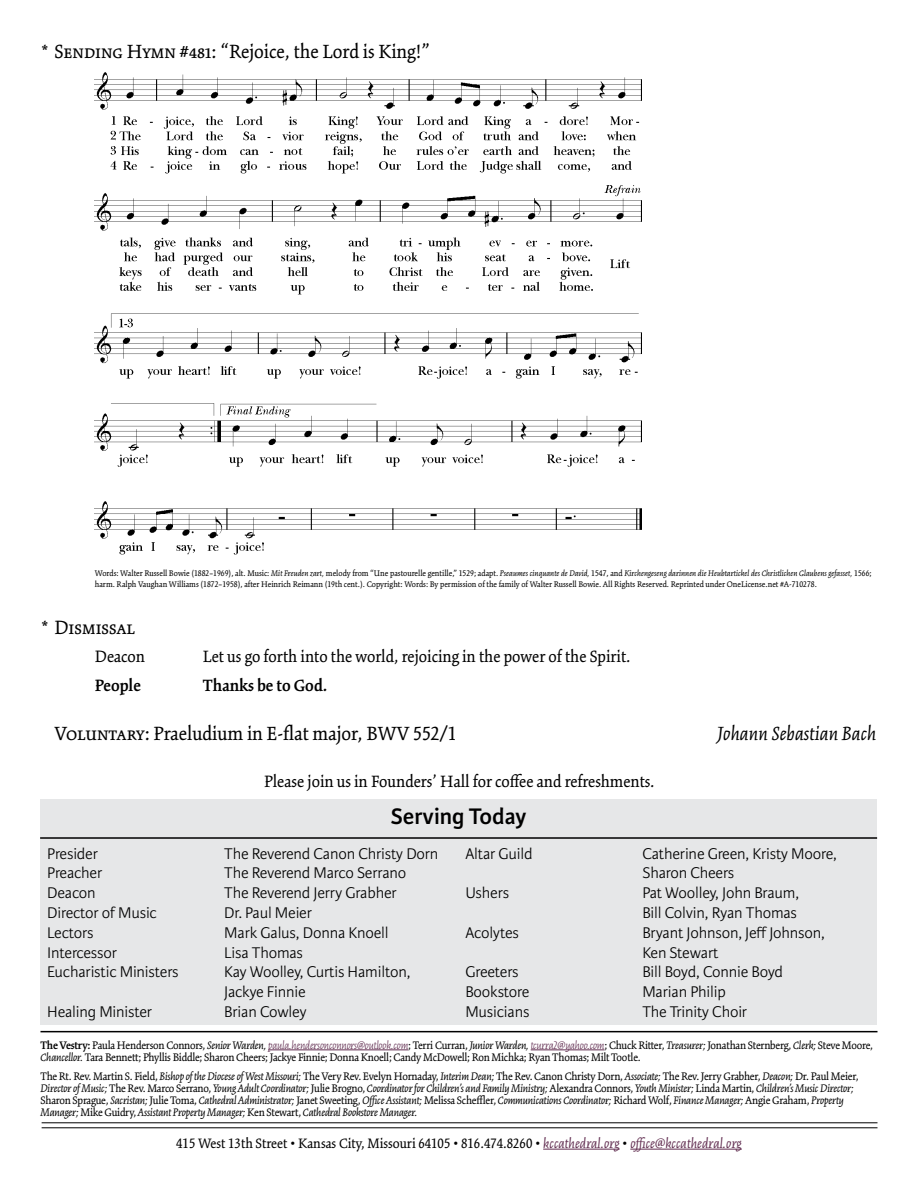
<style>
.page{position:relative;width:918px;height:1188px;background:#fff}
.page>*{position:absolute;margin:0;border:0;box-sizing:border-box;transform-origin:0 0}
.t1{font:600 24px "Karmina Sans";color:#000}
.t2{font:21px "Kinesis Pro 3";color:#000}
.t3{font:italic 21px "Kinesis Pro 3";color:#000}
.t4{font:18px "Kinesis Pro 3";color:#000}
.t5{font:600 18px "Kinesis Pro 3";color:#000}
.t6{font:300 16.5px/19.8px "Karmina Sans";letter-spacing:-.01em;color:#000}
.t7{font:15px "Kinesis Pro 3";color:#000}
.t8{font:italic 12px/12px "Kinesis Pro 3";letter-spacing:-.02em;color:#000}
.t9{font:12px/12px "Kinesis Pro 3";letter-spacing:-.02em;color:#000}
.t10{font:9px/10.8px "Kinesis Pro 3";color:#000}
.s1{font-style:italic}
.s2{font-weight:600}
.s3{font-weight:300;font-style:italic;color:#612d50}
.s4{font-style:normal}
.s5{font-style:italic;color:#612d50}
</style>
<div class="page">
<hr style="left:42px;top:1122px;width:836px;height:1px;background:#000">
<hr style="left:42px;top:1127px;width:836px;height:1px;background:#000">
<hr style="left:543px;top:1149px;width:77px;height:1px;background:#612d50">
<hr style="left:630px;top:1149px;width:112px;height:1px;background:#612d50">
<div style="left:40px;top:800px;width:837px;height:225px;background:#e6e7e8"></div>
<hr style="left:40px;top:837px;width:837px;height:2px;background:#000">
<hr style="left:40px;top:1031px;width:838px;height:1px;background:#000">
<hr style="left:268px;top:1050px;width:140px;height:1px;background:#612d50">
<hr style="left:531px;top:1050px;width:73px;height:1px;background:#612d50">
<img style="left:95px;top:72px;width:547px;height:483px">
<h2 class="t2" style="left:41px;top:39px;width:391px">* Sending Hymn #481: “Rejoice, the Lord is King!”</h2>
<p class="t10" style="left:95px;top:568px;width:778px">Words: Walter Russell Bowie (1882–1969), alt. Music: <span class="s1">Mit Freuden zart,</span> melody from “Une pastourelle gentille,” 1529; adapt. <span class="s1">Pseaumes cinquante de David,</span> 1547, and <span class="s1">Kirchengeseng darinnen die Heubtartickel des Christlichen Glaubens gefasset,</span> 1566; harm. Ralph Vaughan Williams (1872–1958), after Heinrich Reimann (19th cent.). Copyright: Words: By permission of the family of Walter Russell Bowie. All Rights Reserved. Reprinted under OneLicense.net #A-710278.</p>
<h2 class="t2" style="left:41px;top:615px;width:96px">* Dismissal</h2>
<h3 class="t4" style="left:95px;top:646px;width:52px">Deacon</h3>
<h3 class="t4" style="left:203px;top:646px;width:429px">Let us go forth into the world, rejoicing in the power of the Spirit.</h3>
<h3 class="t5" style="left:95px;top:675px;width:48px">People</h3>
<h3 class="t5" style="left:203px;top:675px;width:126px">Thanks be to God.</h3>
<h2 class="t2" style="left:54px;top:721px;width:404px">Voluntary: Praeludium in E-flat major, BWV 552/1</h2>
<h2 class="t3" style="left:718px;top:721px;width:160px">Johann Sebastian Bach</h2>
<h3 class="t4" style="left:264px;top:771px;width:392px">Please join us in Founders’ Hall for coffee and refreshments.</h3>
<h1 class="t1" style="left:391px;top:803px;width:137px">Serving Today</h1>
<h3 class="t6" style="left:465px;top:844px;width:69px">Altar Guild</h3>
<h3 class="t6" style="left:642px;top:844px;width:196px">Catherine Green, Kristy Moore,<br>Sharon Cheers</h3>
<h3 class="t6" style="left:465px;top:883px;width:45px">Ushers</h3>
<h3 class="t6" style="left:642px;top:883px;width:158px">Pat Woolley, John Braum,<br>Bill Colvin, Ryan Thomas</h3>
<h3 class="t6" style="left:465px;top:923px;width:55px">Acolytes</h3>
<h3 class="t6" style="left:642px;top:923px;width:184px">Bryant Johnson, Jeff Johnson,<br>Ken Stewart</h3>
<h3 class="t6" style="left:465px;top:963px;width:55px">Greeters</h3>
<h3 class="t6" style="left:642px;top:963px;width:142px">Bill Boyd, Connie Boyd</h3>
<h3 class="t6" style="left:465px;top:982px;width:66px">Bookstore</h3>
<h3 class="t6" style="left:642px;top:982px;width:85px">Marian Philip</h3>
<h3 class="t6" style="left:465px;top:1002px;width:66px">Musicians</h3>
<h3 class="t6" style="left:642px;top:1002px;width:106px">The Trinity Choir</h3>
<p class="t9" style="left:40px;top:1039px;width:834px"><span class="s2">The Vestry:</span> Paula Henderson Connors, <span class="s1">Senior Warden,</span> <span class="s3">paula.hendersonconnors@outlook.com</span>; Terri Curran, <span class="s1">Junior Warden,</span> <span class="s3">tcurra2@yahoo.com</span>; Chuck Ritter, <span class="s1">Treasurer;</span> Jonathan Sternberg, <span class="s1">Clerk;</span> Steve Moore,<br><span class="s1">Chancellor.</span> Tara Bennett; Phyllis Biddle; Sharon Cheers; Jackye Finnie; Donna Knoell; Candy McDowell; Ron Michka; Ryan Thomas; Milt Tootle.</p>
<p class="t8" style="left:41px;top:1070px;width:820px"><span class="s4">The Rt. Rev. Martin S. Field,</span> Bishop of the Diocese of West Missouri; <span class="s4">The Very Rev. Evelyn Hornaday,</span> Interim Dean; <span class="s4">The Rev. Canon Christy Dorn,</span> Associate; <span class="s4">The Rev. Jerry Grabher,</span> Deacon; <span class="s4">Dr. Paul Meier, </span>Director of Music; <span class="s4">The Rev. Marco Serrano,</span> Young Adult Coordinator; <span class="s4">Julie Brogno,</span> Coordinator for Children’s and Family Ministry; <span class="s4">Alexandra Connors,</span> Youth Minister; <span class="s4">Linda Martin,</span> Children’s Music Director; <span class="s4">Sharon Sprague,</span> Sacristan; <span class="s4">Julie Toma,</span> Cathedral Administrator; <span class="s4">Janet Sweeting,</span> Office Assistant; <span class="s4">Melissa Scheffler,</span> Communications Coordinator; <span class="s4">Richard Wolf,</span> Finance Manager; <span class="s4">Angie Graham,</span> Property Manager; <span class="s4">Mike Guidry,</span> Assistant Property Manager; <span class="s4">Ken Stewart,</span> Cathedral Bookstore Manager.</p>
<h3 class="t6" style="left:47px;top:844px;width:52px">Presider</h3>
<h3 class="t6" style="left:224px;top:844px;width:216px">The Reverend Canon Christy Dorn</h3>
<h3 class="t6" style="left:47px;top:864px;width:57px">Preacher</h3>
<h3 class="t6" style="left:224px;top:864px;width:184px">The Reverend Marco Serrano</h3>
<h3 class="t6" style="left:47px;top:883px;width:50px">Deacon</h3>
<h3 class="t6" style="left:224px;top:883px;width:174px">The Reverend Jerry Grabher</h3>
<h3 class="t6" style="left:47px;top:903px;width:111px">Director of Music</h3>
<h3 class="t6" style="left:224px;top:903px;width:89px">Dr. Paul Meier</h3>
<h3 class="t6" style="left:47px;top:923px;width:48px">Lectors</h3>
<h3 class="t6" style="left:224px;top:923px;width:166px">Mark Galus, Donna Knoell</h3>
<h3 class="t6" style="left:47px;top:943px;width:71px">Intercessor</h3>
<h3 class="t6" style="left:224px;top:943px;width:80px">Lisa Thomas</h3>
<h3 class="t6" style="left:47px;top:963px;width:133px">Eucharistic Ministers</h3>
<h3 class="t6" style="left:224px;top:963px;width:188px">Kay Woolley, Curtis Hamilton,<br>Jackye Finnie</h3>
<h3 class="t6" style="left:47px;top:1002px;width:107px">Healing Minister</h3>
<h3 class="t6" style="left:224px;top:1002px;width:84px">Brian Cowley</h3>
<p class="t7" style="left:176px;top:1134px;width:567px">415 West 13th Street • Kansas City, Missouri 64105 • 816.474.8260 • <span class="s5">kccathedral.org</span> • <span class="s5">office@kccathedral.org</span></p>
</div>
